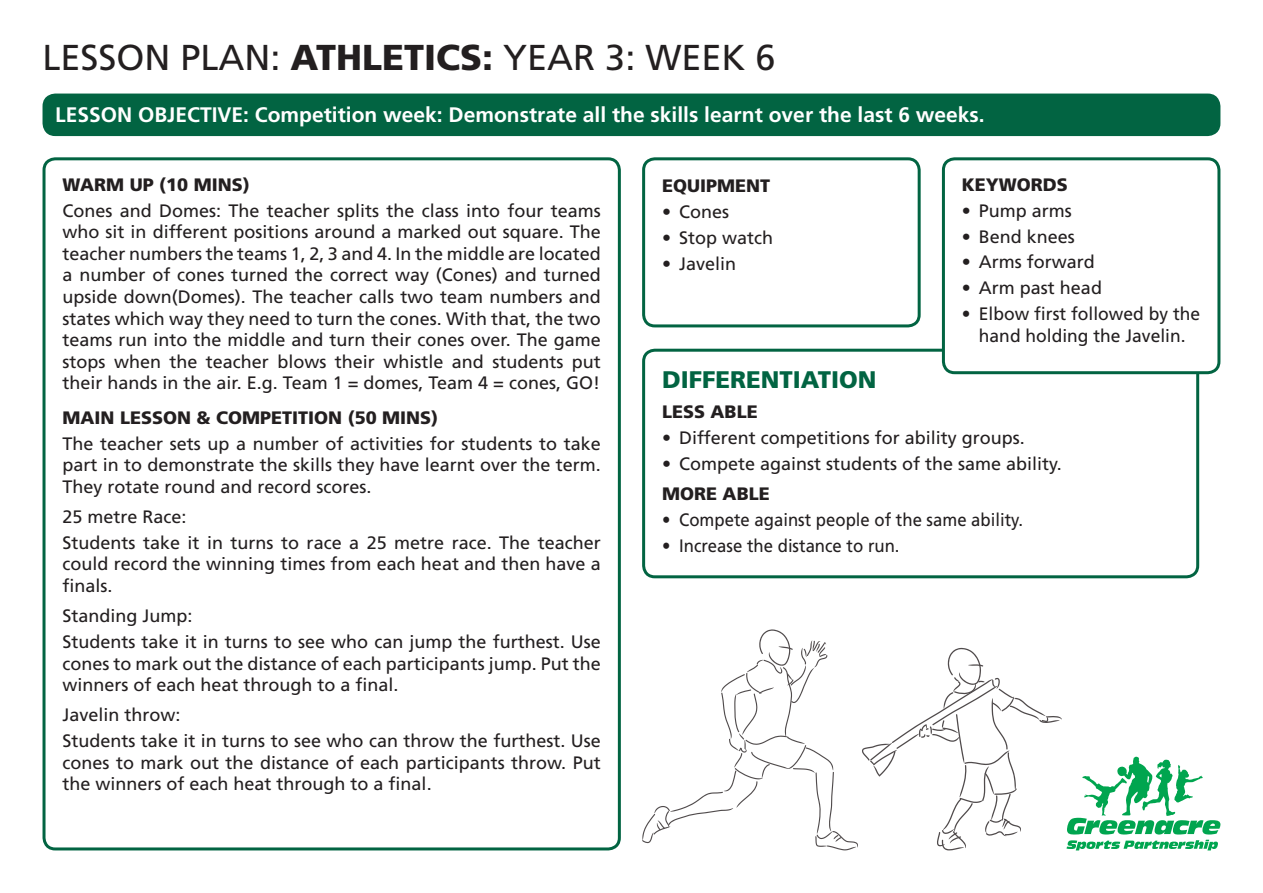
<style>
.page{position:relative;width:1263px;height:893px;background:#fff}
.page>*{position:absolute;margin:0;border:0;box-sizing:border-box;transform-origin:0 0}
.t1{font:36px "Frutiger CE";color:#231f20}
.lesson_heading_colou{font:900 24px "Frutiger CE";color:#026442}
.lesson_objective{font:700 21px "Frutiger CE";color:#fff}
.lesson_text_Justifie{font:18px/21.6px "Frutiger CE";color:#231f20;text-align:justify}
.lesson_text_Justifie-2{font:18px "Frutiger CE";color:#231f20;scale:.93 1}
.lesson_subhead{font:900 18px "Frutiger CE";color:#231f20}
.sub_subhead{font:18px "Frutiger CE";color:#231f20}
.lesson_subhead_SPAN{font:900 18px "Frutiger CE";color:#231f20}
.s1{font-weight:900}
</style>
<div class="page">
<div style="left:43px;top:94px;width:1177px;height:42px;background:#026442;border-radius:13px"></div>
<div style="left:43px;top:157px;width:578px;height:693px;border:3px solid #026442;border-radius:11px"></div>
<div style="left:642px;top:157px;width:279px;height:170px;border:3px solid #026442;border-radius:11px"></div>
<div style="left:642px;top:349px;width:557px;height:229px;border:3px solid #026442;border-radius:11px"></div>
<svg style="left:642px;top:629px;width:578px;height:221px"></svg>
<div style="left:943px;top:159px;width:276px;height:214px;background:#fff;border-radius:11px"></div>
<div style="left:942px;top:157px;width:278px;height:217px;border:3px solid #026442;border-radius:11px"></div>
<p class="t1" style="left:43px;top:37px;width:734px">LESSON PLAN: <span class="s1">ATHLETICS:</span> YEAR 3: WEEK 6</p>
<p class="lesson_objective" style="left:55px;top:102px;width:931px">LESSON OBJECTIVE: Competition week: Demonstrate all the skills learnt over the last 6 weeks.</p>
<p class="lesson_subhead" style="left:63px;top:174px;width:189px">WARM UP (10 MINS)</p>
<p class="lesson_text_Justifie" style="left:63px;top:200px;width:540px">Cones and Domes: The teacher splits the class into four teams who sit in different positions around a marked out square. The teacher numbers the teams 1, 2, 3 and 4. In the middle are located a number of cones turned the correct way (Cones) and turned upside down(Domes). The teacher calls two team numbers and states which way they need to turn the cones. With that, the two teams run into the middle and turn their cones over. The game stops when the teacher blows their whistle and students put their hands in the air. E.g. Team 1 = domes, Team 4 = cones, GO!</p>
<p class="lesson_subhead" style="left:63px;top:407px;width:377px">MAIN LESSON &amp; COMPETITION (50 MINS)</p>
<p class="lesson_text_Justifie" style="left:63px;top:433px;width:540px">The teacher sets up a number of activities for students to take part in to demonstrate the skills they have learnt over the term.<br>They rotate round and record scores.</p>
<p class="sub_subhead" style="left:63px;top:506px;width:126px">25 metre Race:</p>
<p class="lesson_text_Justifie" style="left:63px;top:532px;width:540px">Students take it in turns to race a 25 metre race. The teacher could record the winning times from each heat and then have a finals.</p>
<p class="sub_subhead" style="left:63px;top:605px;width:132px">Standing Jump:</p>
<p class="lesson_text_Justifie" style="left:63px;top:631px;width:540px">Students take it in turns to see who can jump the furthest. Use cones to mark out the distance of each participants jump. Put the winners of each heat through to a final.</p>
<p class="sub_subhead" style="left:63px;top:705px;width:120px">Javelin throw:</p>
<p class="lesson_text_Justifie" style="left:63px;top:730px;width:540px">Students take it in turns to see who can throw the furthest. Use cones to mark out the distance of each participants throw. Put the winners of each heat through to a final.</p>
<p class="lesson_subhead_SPAN" style="left:662px;top:175px;width:110px">EQUIPMENT</p>
<p class="lesson_text_Justifie" style="left:662px;top:201px;width:69px">• Cones</p>
<p class="lesson_text_Justifie" style="left:662px;top:227px;width:113px">• Stop watch</p>
<p class="lesson_text_Justifie" style="left:662px;top:253px;width:76px">• Javelin</p>
<p class="lesson_subhead_SPAN" style="left:962px;top:174px;width:108px">KEYWORDS</p>
<p class="lesson_text_Justifie" style="left:962px;top:200px;width:112px">• Pump arms</p>
<p class="lesson_text_Justifie" style="left:962px;top:225px;width:115px">• Bend knees</p>
<p class="lesson_text_Justifie" style="left:962px;top:251px;width:135px">• Arms forward</p>
<p class="lesson_text_Justifie" style="left:962px;top:277px;width:142px">• Arm past head</p>
<p class="lesson_text_Justifie" style="left:962px;top:303px;width:240px;text-align:center">• Elbow first followed by the hand holding the Javelin.</p>
<p class="lesson_heading_colou" style="left:662px;top:365px;width:216px">DIFFERENTIATION</p>
<p class="lesson_subhead" style="left:662px;top:401px;width:97px">LESS ABLE</p>
<p class="lesson_text_Justifie" style="left:662px;top:427px;width:364px">• Different competitions for ability groups.</p>
<p class="lesson_text_Justifie" style="left:662px;top:453px;width:401px">• Compete against students of the same ability.</p>
<p class="lesson_subhead" style="left:662px;top:483px;width:109px">MORE ABLE</p>
<p class="lesson_text_Justifie-2" style="left:662px;top:509px;width:390px">• Compete against people of the same ability.</p>
<p class="lesson_text_Justifie-2" style="left:662px;top:535px;width:257px">• Increase the distance to run.</p>
</div>
